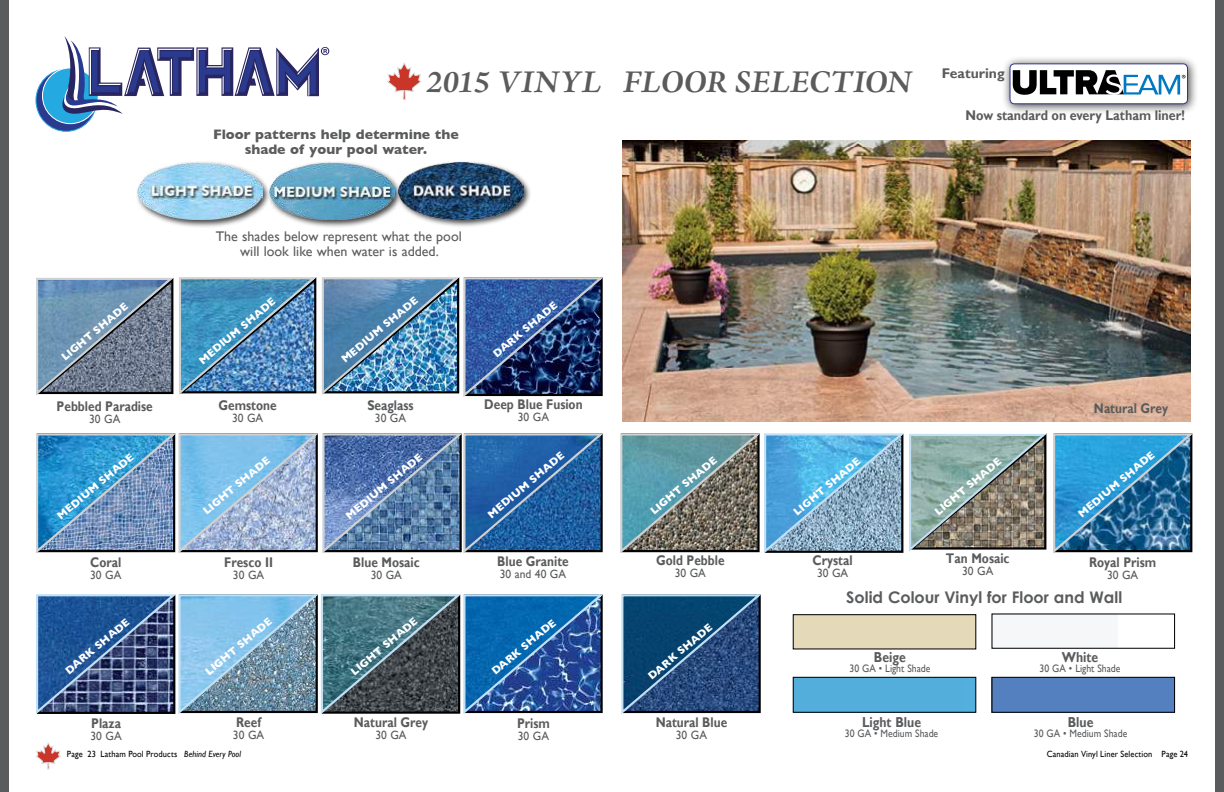
<style>
.page{position:relative;width:1224px;height:792px;background:#fff}
.page>*{position:absolute;margin:0;border:0;box-sizing:border-box;transform-origin:0 0}
.t1{font:italic 700 32px "Adobe Jenson Pro";letter-spacing:.01em;color:#5a5b5d}
.t2{font:italic 700 32px "Adobe Jenson Pro";letter-spacing:.055em;color:#5a5b5d}
.t3{font:700 16px "Century Gothic";color:#5a5b5d}
.t4{font:700 14.4px "Gill Sans";color:#5a5b5d;scale:.85 1}
.t5{font:700 14px "Gill Sans";color:#5a5b5d;scale:.85 1}
.t6{font:14px/15px "Gill Sans";color:#5a5b5d;text-align:center}
.t7{font:700 14px/15px "Gill Sans";color:#5a5b5d;text-align:center}
.t8{font:700 14px "Gill Sans";color:#5a5b5d;scale:.9 1}
.t9{font:700 14px "Gill Sans";color:#5a5b5d}
.t10{font:12px "Gill Sans";color:#5a5b5d;scale:.96 1}
.t11{font:700 11px "Gill Sans";color:#fff}
.t12{font:10.8px "Gill Sans";color:#5a5b5d;scale:.9 1}
.t13{font:9px "Gill Sans";letter-spacing:.015em;color:#000;scale:.93 1}
.s1{font-style:italic}
</style>
<div class="page">
<div style="left:0;top:0;width:9px;height:792px;background:#5a5b5d"></div>
<div style="left:1215px;top:0;width:9px;height:792px;background:#5a5b5d"></div>
<div style="left:1002px;top:55px;width:197px;height:60px;background:#000;opacity:.75"></div>
<div style="left:1010px;top:64px;width:178px;height:40px;background:#fff;border-radius:4px"></div>
<div style="left:1010px;top:63px;width:178px;height:41px;border:1px solid #30358f;border-radius:4px"></div>
<svg style="left:1013px;top:71px;width:172px;height:24px"></svg>
<svg style="left:36px;top:743px;width:25px;height:27px"></svg>
<svg style="left:387px;top:63px;width:34px;height:37px"></svg>
<svg style="left:36px;top:69px;width:61px;height:62px"></svg>
<div style="left:42px;top:68px;width:56px;height:56px;background:#25a9e1;border-radius:50%"></div>
<svg style="left:58px;top:36px;width:271px;height:79px"></svg>
<div style="left:397px;top:161px;width:135px;height:67px;background:#000;opacity:.75"></div>
<img style="left:403px;top:163px;width:120px;height:57px">
<div style="left:268px;top:161px;width:135px;height:68px;background:#000;opacity:.75"></div>
<img style="left:270px;top:163px;width:124px;height:57px">
<div style="left:135px;top:161px;width:135px;height:68px;background:#000;opacity:.75"></div>
<img style="left:138px;top:163px;width:124px;height:57px">
<img style="left:36px;top:433px;width:567px;height:120px">
<svg style="left:621px;top:594px;width:141px;height:120px;background:#24507b"></svg>
<img style="left:623px;top:140px;width:568px;height:282px">
<img style="left:620px;top:433px;width:573px;height:120px">
<img style="left:36px;top:594px;width:568px;height:120px">
<img style="left:36px;top:277px;width:567px;height:120px">
<div style="left:993px;top:679px;width:180px;height:32px;background:#5580bf"></div>
<div style="left:991px;top:677px;width:184px;height:36px;border:1px solid #000"></div>
<div style="left:795px;top:679px;width:179px;height:32px;background:#53aedc"></div>
<div style="left:793px;top:677px;width:183px;height:36px;border:1px solid #000"></div>
<div style="left:991px;top:613px;width:184px;height:36px;border:1px solid #000"></div>
<div style="left:793px;top:614px;width:183px;height:35px;border:1px solid #000"></div>
<h1 class="t1" style="left:426px;top:64px;width:238px">2015 VIN YL FLOOR</h1>
<h1 class="t2" style="left:735px;top:64px;width:172px">SELECTION</h1>
<p class="t9" style="left:942px;top:65px;width:64px">Featuring</p>
<p class="t8" style="left:966px;top:107px;width:245px">Now standard on every Latham liner!</p>
<p class="t7" style="left:213px;top:127px;width:247px">Floor patterns help determine the shade of your pool water.</p>
<p class="t6" style="left:216px;top:229px;width:248px">The shades below represent what the pool will look like when water is added.</p>
<p class="t11" style="left:59px;top:354px;width:85px;rotate:-40deg">LIGHT SHADE</p>
<p class="t11" style="left:196px;top:357px;width:98px;rotate:-40deg">MEDIUM SHADE</p>
<p class="t11" style="left:339px;top:356px;width:98px;rotate:-40deg">MEDIUM SHADE</p>
<p class="t11" style="left:490px;top:350px;width:82px;rotate:-40deg">DARK SHADE</p>
<p class="t5" style="left:57px;top:398px;width:115px">Pebbled Paradise</p>
<p class="t10" style="left:89px;top:412px;width:34px">30 GA</p>
<p class="t5" style="left:219px;top:397px;width:70px">Gemstone</p>
<p class="t10" style="left:232px;top:411px;width:34px">30 GA</p>
<p class="t5" style="left:367px;top:397px;width:56px">Seaglass</p>
<p class="t10" style="left:375px;top:411px;width:34px">30 GA</p>
<p class="t5" style="left:484px;top:396px;width:117px">Deep Blue Fusion</p>
<p class="t10" style="left:518px;top:410px;width:34px">30 GA</p>
<p class="t5" style="left:1094px;top:400px;width:89px">Natural Grey</p>
<p class="t11" style="left:54px;top:512px;width:98px;rotate:-40deg">MEDIUM SHADE</p>
<p class="t11" style="left:200px;top:507px;width:85px;rotate:-40deg">LIGHT SHADE</p>
<p class="t11" style="left:343px;top:512px;width:98px;rotate:-40deg">MEDIUM SHADE</p>
<p class="t11" style="left:485px;top:511px;width:98px;rotate:-40deg">MEDIUM SHADE</p>
<p class="t11" style="left:647px;top:507px;width:85px;rotate:-40deg">LIGHT SHADE</p>
<p class="t11" style="left:791px;top:508px;width:85px;rotate:-40deg">LIGHT SHADE</p>
<p class="t11" style="left:932px;top:508px;width:85px;rotate:-40deg">LIGHT SHADE</p>
<p class="t11" style="left:1075px;top:510px;width:98px;rotate:-40deg">MEDIUM SHADE</p>
<p class="t5" style="left:90px;top:554px;width:38px">Coral</p>
<p class="t10" style="left:90px;top:568px;width:34px">30 GA</p>
<p class="t5" style="left:224px;top:554px;width:59px">Fresco II</p>
<p class="t10" style="left:233px;top:568px;width:34px">30 GA</p>
<p class="t5" style="left:353px;top:554px;width:80px">Blue Mosaic</p>
<p class="t10" style="left:371px;top:568px;width:34px">30 GA</p>
<p class="t5" style="left:497px;top:553px;width:86px">Blue Granite</p>
<p class="t10" style="left:500px;top:567px;width:71px">30 and 40 GA</p>
<p class="t5" style="left:656px;top:552px;width:82px">Gold Pebble</p>
<p class="t10" style="left:675px;top:566px;width:34px">30 GA</p>
<p class="t5" style="left:813px;top:551px;width:49px">Crystal</p>
<p class="t10" style="left:817px;top:566px;width:34px">30 GA</p>
<p class="t5" style="left:946px;top:550px;width:76px">Tan Mosaic</p>
<p class="t10" style="left:962px;top:564px;width:34px">30 GA</p>
<p class="t5" style="left:1089px;top:553px;width:81px">Royal Prism</p>
<p class="t10" style="left:1107px;top:568px;width:34px">30 GA</p>
<h2 class="t3" style="left:846px;top:585px;width:277px">Solid Colour Vinyl for Floor and Wall</h2>
<p class="t11" style="left:62px;top:667px;width:82px;rotate:-40deg">DARK SHADE</p>
<p class="t11" style="left:203px;top:668px;width:85px;rotate:-40deg">LIGHT SHADE</p>
<p class="t11" style="left:348px;top:668px;width:85px;rotate:-40deg">LIGHT SHADE</p>
<p class="t11" style="left:489px;top:668px;width:82px;rotate:-40deg">DARK SHADE</p>
<p class="t11" style="left:645px;top:672px;width:82px;rotate:-40deg">DARK SHADE</p>
<h3 class="t4" style="left:874px;top:649px;width:39px">Beige</h3>
<p class="t12" style="left:849px;top:662px;width:91px">30 GA • Light Shade</p>
<h3 class="t4" style="left:1062px;top:649px;width:44px">White</h3>
<p class="t12" style="left:1040px;top:662px;width:91px">30 GA • Light Shade</p>
<p class="t5" style="left:91px;top:715px;width:37px">Plaza</p>
<p class="t10" style="left:91px;top:729px;width:34px">30 GA</p>
<p class="t5" style="left:236px;top:714px;width:31px">Reef</p>
<p class="t10" style="left:233px;top:728px;width:34px">30 GA</p>
<p class="t5" style="left:354px;top:714px;width:89px">Natural Grey</p>
<p class="t10" style="left:375px;top:728px;width:34px">30 GA</p>
<p class="t5" style="left:517px;top:715px;width:40px">Prism</p>
<p class="t10" style="left:518px;top:729px;width:34px">30 GA</p>
<p class="t5" style="left:656px;top:713px;width:86px">Natural Blue</p>
<p class="t10" style="left:676px;top:728px;width:34px">30 GA</p>
<h3 class="t4" style="left:862px;top:713px;width:71px">Light Blue</h3>
<p class="t12" style="left:845px;top:727px;width:105px">30 GA • Medium Shade</p>
<h3 class="t4" style="left:1068px;top:713px;width:32px">Blue</h3>
<p class="t12" style="left:1034px;top:727px;width:105px">30 GA • Medium Shade</p>
<p class="t13" style="left:67px;top:748px;width:189px">Page 23 Latham Pool Products <span class="s1">Behind Every Pool</span></p>
<p class="t13" style="left:1047px;top:748px;width:153px">Canadian Vinyl Liner Selection Page 24</p>
</div>
